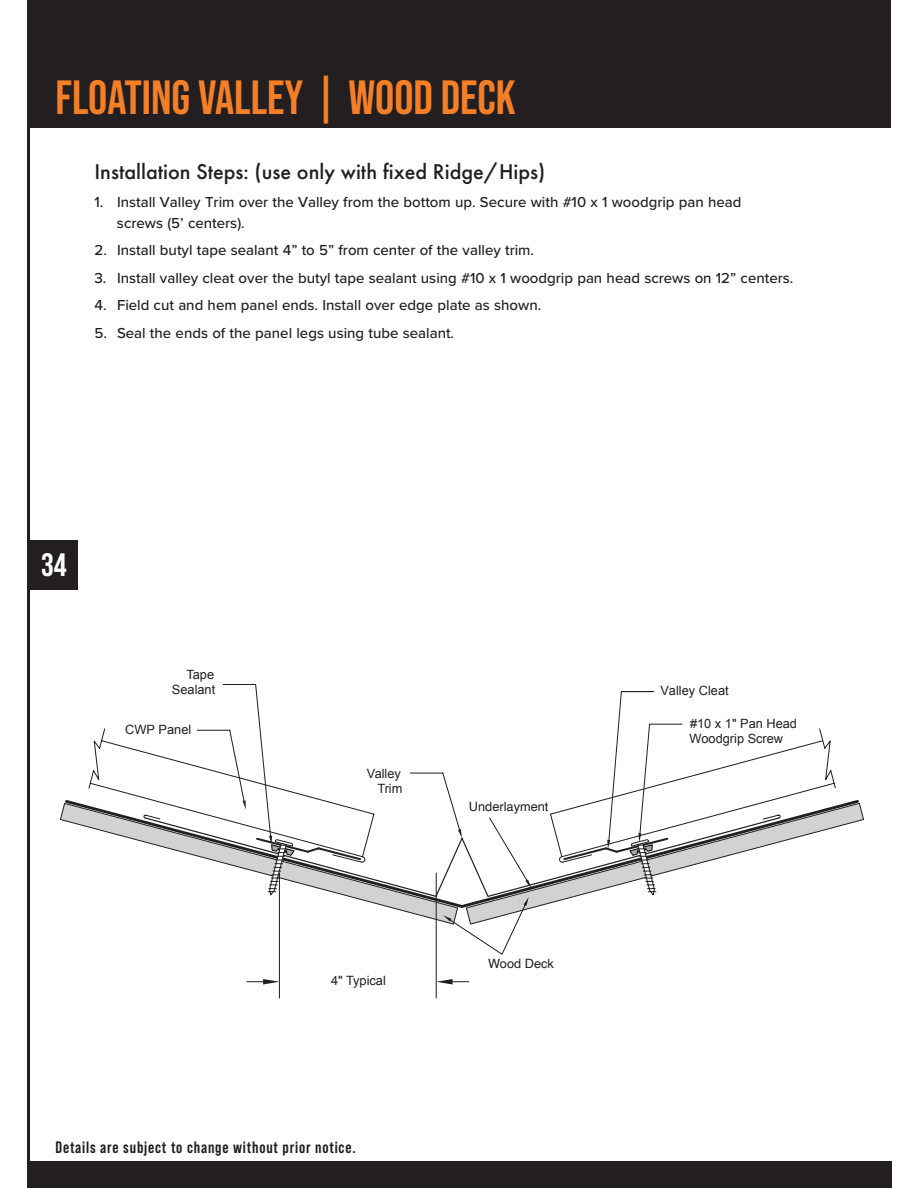
<style>
.page{position:relative;width:918px;height:1188px;background:#fff}
.page>*{position:absolute;margin:0;border:0;box-sizing:border-box;transform-origin:0 0}
.Top_Titles_-_Orange_-_Level_2{font:700 48px "Bebas Neue Pro";color:#f47f26}
.t1{font:700 32.4px "Bebas Neue Pro";color:#fff}
.Futura_Header_2{font:500 22.2px "Futura PT";color:#231f20}
.t2{font:700 16.5px "Bebas Neue Pro";letter-spacing:.05em;color:#231f20}
.Body_with_Tabs{font:500 15px/21px "Proxima Nova";color:#231f20}
.t3{font:12.75px/15.3px "Arial";color:#231f20;text-align:right}
.t4{font:12.75px "Helvetica";color:#231f20}
</style>
<div class="page">
<div style="left:27px;top:0;width:864px;height:128px;background:#231f20"></div>
<div style="left:28px;top:540px;width:50px;height:49px;background:#231f20"></div>
<svg style="left:63px;top:800px;width:25px;height:28px"></svg>
<svg style="left:837px;top:800px;width:24px;height:27px"></svg>
<svg style="left:263px;top:979px;width:16px;height:6px"></svg>
<svg style="left:436px;top:979px;width:17px;height:6px"></svg>
<svg style="left:88px;top:684px;width:749px;height:272px"></svg>
<hr style="left:27px;top:0;width:3px;height:1188px;background:#231f20">
<div style="left:28px;top:1161px;width:864px;height:27px;background:#231f20"></div>
<p class="Top_Titles_-_Orange_-_Level_2" style="left:56px;top:70px;width:462px">FLOATING VALLEY | WOOD DECK</p>
<p class="Futura_Header_2" style="left:94px;top:158px;width:452px">Installation Steps: (use only with fixed Ridge/Hips)</p>
<p class="Body_with_Tabs" style="left:117px;top:191px;width:626px;text-indent:-22px">1. Install Valley Trim over the Valley from the bottom up. Secure with #10 x 1 woodgrip pan head screws (5’ centers).</p>
<p class="Body_with_Tabs" style="left:94px;top:239px;width:441px">2. Install butyl tape sealant 4” to 5” from center of the valley trim.</p>
<p class="Body_with_Tabs" style="left:94px;top:267px;width:700px">3. Install valley cleat over the butyl tape sealant using #10 x 1 woodgrip pan head screws on 12” centers.</p>
<p class="Body_with_Tabs" style="left:94px;top:294px;width:448px">4. Field cut and hem panel ends. Install over edge plate as shown.</p>
<p class="Body_with_Tabs" style="left:94px;top:322px;width:361px">5. Seal the ends of the panel legs using tube sealant.</p>
<h2 class="t1" style="left:42px;top:546px;width:27px">34</h2>
<p class="t3" style="left:172px;top:667px;width:45px">Tape<br>Sealant</p>
<p class="t3" style="left:125px;top:722px;width:68px">CWP Panel</p>
<p class="t3" style="left:367px;top:766px;width:37px">Valley<br>Trim</p>
<p class="t3" style="left:331px;top:973px;width:56px">4" Typical</p>
<p class="t2" style="left:56px;top:1138px;width:300px">Details are subject to change without prior notice.</p>
<p class="t4" style="left:469px;top:796px;width:81px">Underlayment</p>
<p class="t4" style="left:488px;top:953px;width:67px">Wood Deck</p>
<p class="t3" style="left:660px;top:683px;width:70px">Valley Cleat</p>
<p class="t3" style="left:690px;top:716px;width:109px;text-align:left">#10 x 1" Pan Head<br>Woodgrip Screw</p>
</div>
